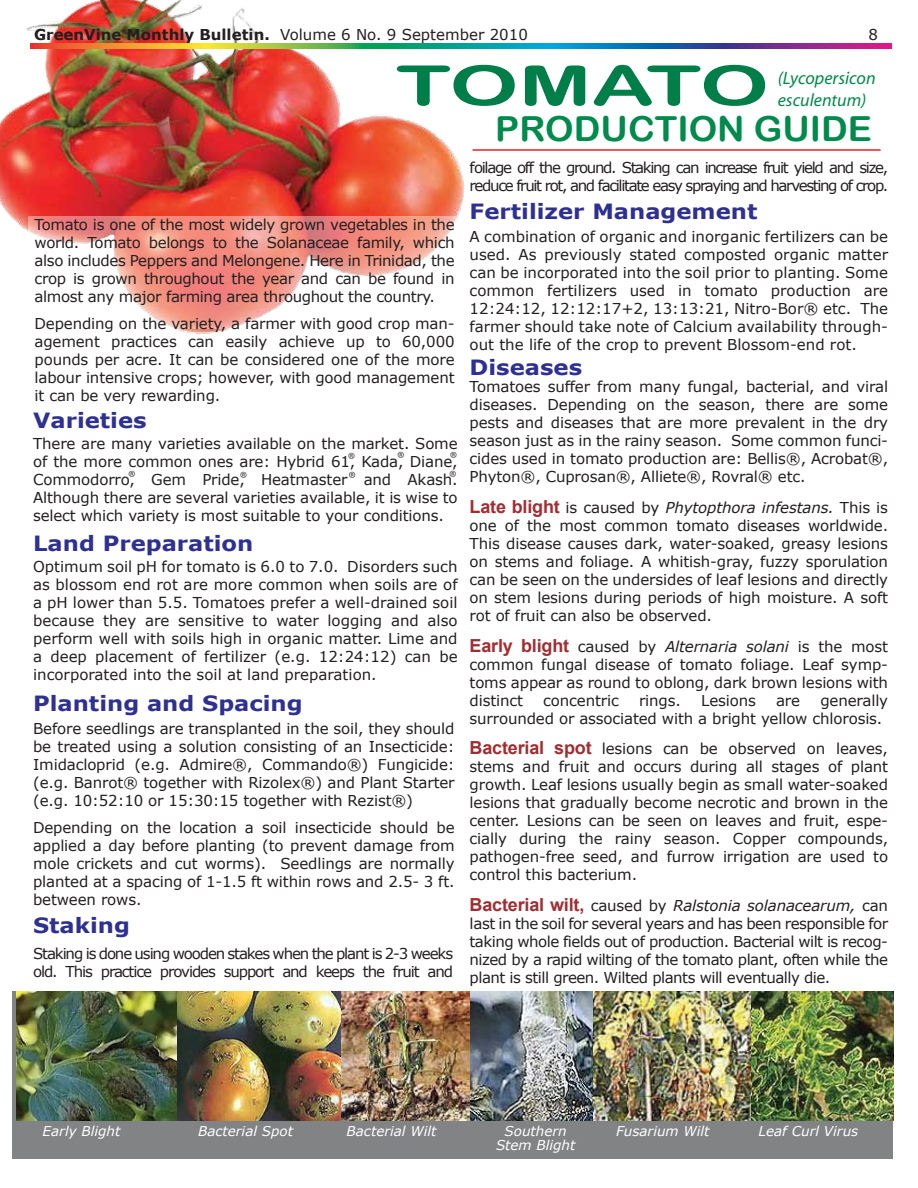
<style>
.page{position:relative;width:918px;height:1188px;background:#fff}
.page>*{position:absolute;margin:0;border:0;box-sizing:border-box;transform-origin:0 0}
.t1{font:55.5px "Arial Rounded MT Bold";letter-spacing:-.015em;color:#007e49;scale:1.57 1}
.t2{font:34.5px "Arial Rounded MT Bold";color:#008a4b;scale:1.05 1}
.t3{font:700 21px "Verdana";color:#2e3092;scale:1.08 1}
.t4{font:italic 18px/21.6px "Myriad";color:#008a4b}
.t5{font:15px/18px "Verdana";letter-spacing:-.01em;color:#231f20;text-align:justify}
.t6{font:15px/18px "Verdana";letter-spacing:-.09em;color:#231f20}
.t7{font:15px/18px "Verdana";letter-spacing:-.075em;color:#231f20}
.t8{font:700 15px "Verdana";color:#231f20}
.t9{font:italic 13.5px/15px "Verdana";color:#fff;text-align:center}
.t10{font:13.5px "Myriad";color:#231f20}
.s1{font-weight:400}
.s2{font-family:"Arial";font-weight:700;font-size:18px;color:#a02d32}
.s3{font-style:italic}
</style>
<div class="page">
<img style="left:0;top:0;width:533px;height:334px">
<svg style="left:29px;top:216px;width:427px;height:112px"></svg>
<div style="left:13px;top:991px;width:880px;height:167px;background:#818385"></div>
<svg style="left:31px;top:44px;width:861px;height:4px;background:#6b8377"></svg>
<img style="left:16px;top:991px;width:433px;height:130px">
<img style="left:449px;top:991px;width:145px;height:130px">
<img style="left:594px;top:991px;width:158px;height:130px">
<img style="left:752px;top:991px;width:141px;height:130px">
<hr style="left:473px;top:149px;width:408px;height:2px;background:#ed1d24">
<p class="t8" style="left:34px;top:24px;width:495px">GreenVine Monthly Bulletin. <span class="s1">Volume 6 No. 9 September 2010</span></p>
<p class="t5" style="left:869px;top:25px;width:11px">8</p>
<p class="t1" style="left:396px;top:53px;width:239px">TOMATO</p>
<p class="t4" style="left:778px;top:68px;width:99px">(Lycopersicon esculentum)</p>
<p class="t2" style="left:495px;top:109px;width:360px">PRODUCTION GUIDE</p>
<p class="t5" style="left:35px;top:216px;width:422px">Tomato is one of the most widely grown vegetables in the world. Tomato belongs to the Solanaceae family, which also includes Peppers and Melongene. Here in Trinidad, the crop is grown throughout the year and can be found in almost any major farming area throughout the country.</p>
<p class="t5" style="left:35px;top:315px;width:422px">Depending on the variety, a farmer with good crop man&shy;agement practices can easily achieve up to 60,000 pounds per acre. It can be considered one of the more labour intensive crops; however, with good management it can be very rewarding.</p>
<p class="t3" style="left:33px;top:405px;width:107px">Varieties</p>
<p class="t5" style="left:33px;top:435px;width:426px">There are many varieties available on the market. Some of the more common ones are: Hybrid 61, Kada, Diane, Commodorro, Gem Pride, Heatmaster and Akash.<br>Although there are several varieties available, it is wise to select which variety is most suitable to your conditions.</p>
<p class="t10" style="left:348px;top:451px;width:8px">®</p>
<p class="t10" style="left:398px;top:450px;width:8px">®</p>
<p class="t10" style="left:450px;top:450px;width:8px">®</p>
<p class="t10" style="left:128px;top:469px;width:8px">®</p>
<p class="t10" style="left:240px;top:470px;width:8px">®</p>
<p class="t10" style="left:349px;top:470px;width:8px">®</p>
<p class="t10" style="left:449px;top:469px;width:8px">®</p>
<p class="t3" style="left:33px;top:528px;width:206px">Land Preparation</p>
<p class="t5" style="left:33px;top:558px;width:426px">Optimum soil pH for tomato is 6.0 to 7.0. Disorders such as blossom end rot are more common when soils are of a pH lower than 5.5. Tomatoes prefer a well-drained soil because they are sensitive to water logging and also perform well with soils high in organic matter. Lime and a deep placement of fertilizer (e.g. 12:24:12) can be incorporated into the soil at land preparation.</p>
<p class="t5" style="left:33px;top:720px;width:423px">Before seedlings are transplanted in the soil, they should be treated using a solution consisting of an Insecticide:<br>Imidacloprid (e.g. Admire®, Commando®) Fungicide: (e.g. Banrot® together with Rizolex®) and Plant Starter (e.g. 10:52:10 or 15:30:15 together with Rezist®)</p>
<p class="t5" style="left:33px;top:819px;width:423px">Depending on the location a soil insecticide should be applied a day before planting (to prevent damage from mole crickets and cut worms). Seedlings are normally planted at a spacing of 1-1.5 ft within rows and 2.5- 3 ft. between rows.</p>
<p class="t3" style="left:33px;top:688px;width:251px">Planting and Spacing</p>
<p class="t3" style="left:33px;top:910px;width:91px">Staking</p>
<p class="t7" style="left:33px;top:945px;width:422px">Staking is done using wooden stakes when the plant is 2-3 weeks old. This practice provides support and keeps the fruit and</p>
<p class="t6" style="left:470px;top:159px;width:420px">foilage off the ground. Staking can increase fruit yield and size, reduce fruit rot, and facilitate easy spraying and harvesting of crop.</p>
<p class="t3" style="left:470px;top:196px;width:268px">Fertilizer Management</p>
<p class="t5" style="left:470px;top:228px;width:420px">A combination of organic and inorganic fertilizers can be used. As previously stated composted organic matter can be incorporated into the soil prior to planting. Some common fertilizers used in tomato production are 12:24:12, 12:12:17+2, 13:13:21, Nitro-Bor® etc. The farmer should take note of Calcium availability through&shy;out the life of the crop to prevent Blossom-end rot.</p>
<p class="t3" style="left:470px;top:352px;width:106px">Diseases</p>
<p class="t5" style="left:470px;top:378px;width:420px">Tomatoes suffer from many fungal, bacterial, and viral diseases. Depending on the season, there are some pests and diseases that are more prevalent in the dry season just as in the rainy season. Some common funci&shy;cides used in tomato production are: Bellis®, Acrobat®, Phyton®, Cuprosan®, Alliete®, Rovral® etc.</p>
<p class="t5" style="left:470px;top:498px;width:420px"><span class="s2">Late blight</span> is caused by <span class="s3">Phytopthora infestans.</span> This is one of the most common tomato diseases worldwide.<br>This disease causes dark, water-soaked, greasy lesions on stems and foliage. A whitish-gray, fuzzy sporulation can be seen on the undersides of leaf lesions and directly on stem lesions during periods of high moisture. A soft rot of fruit can also be observed.</p>
<p class="t5" style="left:470px;top:637px;width:420px"><span class="s2">Early blight</span> caused by <span class="s3">Alternaria solani</span> is the most common fungal disease of tomato foliage. Leaf symp&shy;toms appear as round to oblong, dark brown lesions with distinct</p>
<p class="t5" style="left:470px;top:691px;width:420px;text-indent:351px">generally surrounded or associated with a bright yellow chlorosis.</p>
<p class="t5" style="left:470px;top:740px;width:420px"><span class="s2">Bacterial spot</span> lesions can be observed on leaves, stems and fruit and occurs during all stages of plant growth. Leaf lesions usually begin as small water-soaked lesions that gradually become necrotic and brown in the center. Lesions can be seen on leaves and fruit, espe&shy;cially during the rainy season. Copper compounds, pathogen-free seed, and furrow irrigation are used to control this bacterium.</p>
<p class="t5" style="left:470px;top:896px;width:420px"><span class="s2">Bacterial wilt,</span> caused by <span class="s3">Ralstonia solanacearum,</span> can last in the soil for several years and has been responsible for taking whole fields out of production. Bacterial wilt is recog&shy;nized by a rapid wilting of the tomato plant, often while the plant is still green. Wilted plants will eventually die.</p>
<p class="t5" style="left:543px;top:691px;width:77px">concentric</p>
<p class="t5" style="left:639px;top:691px;width:43px">rings.</p>
<p class="t5" style="left:701px;top:691px;width:56px">Lesions</p>
<p class="t5" style="left:776px;top:691px;width:26px">are</p>
<p class="t9" style="left:43px;top:1123px;width:79px">Early Blight</p>
<p class="t9" style="left:198px;top:1123px;width:96px">Bacterial Spot</p>
<p class="t9" style="left:347px;top:1123px;width:91px">Bacterial Wilt</p>
<p class="t9" style="left:496px;top:1123px;width:81px">Southern<br>Stem Blight</p>
<p class="t9" style="left:616px;top:1123px;width:95px">Fusarium Wilt</p>
<p class="t9" style="left:759px;top:1123px;width:101px">Leaf Curl Virus</p>
</div>
